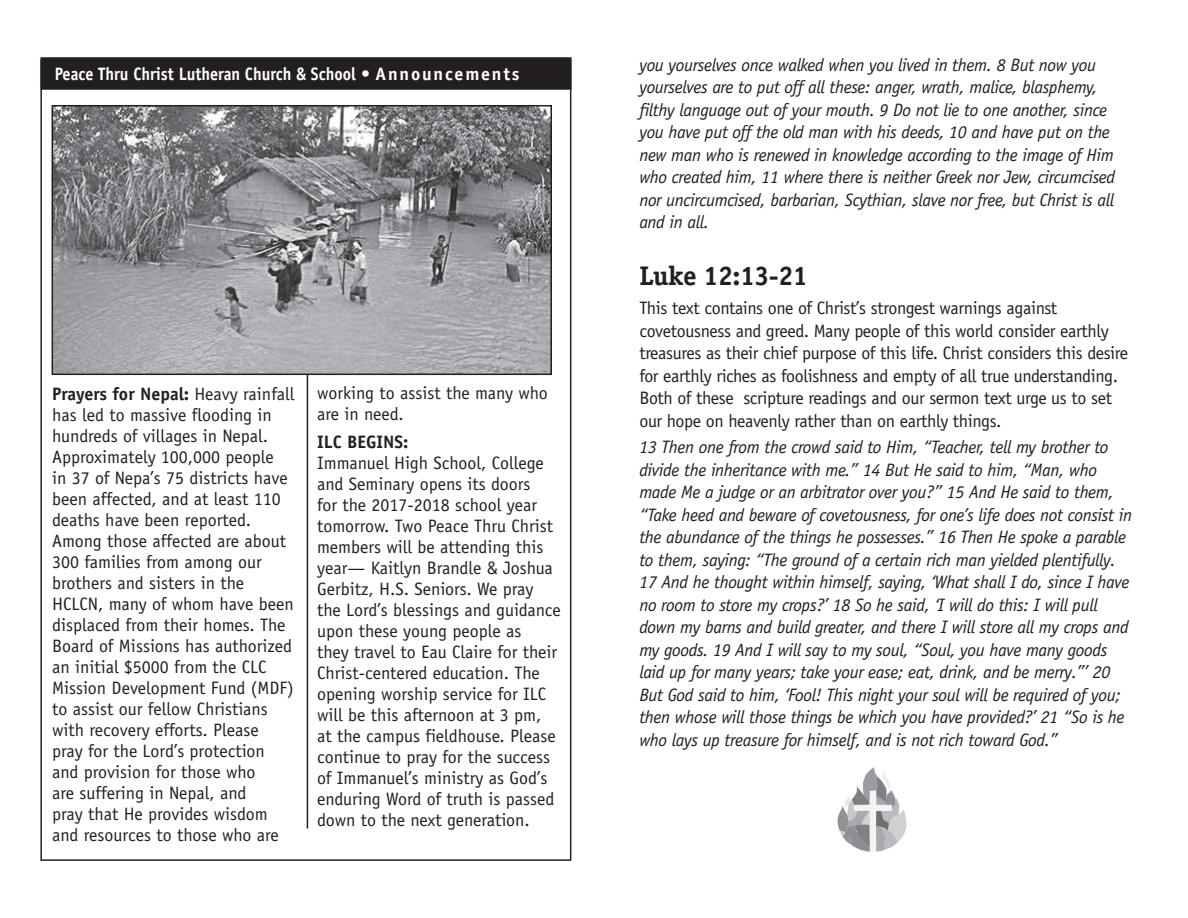
<style>
.page{position:relative;width:1188px;height:918px;background:#fff}
.page>*{position:absolute;margin:0;border:0;box-sizing:border-box;transform-origin:0 0}
.t1{font:700 27px "Officina Serif";letter-spacing:-.02em;color:#231f20}
.t2{font:italic 18px/22.5px "Officina Sans";letter-spacing:-.02em;color:#231f20}
.scriputr_reading_hea{font:18px/21px "Officina Sans";color:#231f20}
.scriputr_reading_hea-2{font:18px/22.5px "Officina Sans";letter-spacing:-.02em;color:#231f20}
.t3{font:700 18px "Officina Sans";color:#fff;scale:.9 1}
.s1{font-weight:700}
</style>
<div class="page">
<div style="left:41px;top:58px;width:530px;height:31px;background:#231f20"></div>
<div style="left:41px;top:57px;width:531px;height:33px;border:2px solid #231f20"></div>
<hr style="left:307px;top:106px;width:1px;height:722px;background:#231f20">
<img style="left:55px;top:108px;width:494px;height:264px">
<div style="left:52px;top:105px;width:500px;height:270px;border:2px solid #231f20"></div>
<img style="left:837px;top:767px;width:70px;height:85px">
<p class="t3" style="left:55px;top:62px;width:518px">Peace Thru Christ Lutheran Church &amp; School • Announcements</p>
<p class="scriputr_reading_hea" style="left:52px;top:383px;width:244px"><span class="s1">Prayers for Nepal:</span> Heavy rainfall has led to massive flooding in hundreds of villages in Nepal.<br>Approximately 100,000 people<br>in 37 of Nepa’s 75 districts have been affected, and at least 110 deaths have been reported.<br>Among those affected are about<br>300 families from among our brothers and sisters in the<br>HCLCN, many of whom have been displaced from their homes. The<br>Board of Missions has authorized an initial $5000 from the CLC<br>Mission Development Fund (MDF) to assist our fellow Christians with recovery efforts. Please<br>pray for the Lord’s protection and provision for those who<br>are suffering in Nepal, and<br>pray that He provides wisdom and resources to those who are</p>
<p class="scriputr_reading_hea" style="left:317px;top:383px;width:232px">working to assist the many who are in need.</p>
<p class="scriputr_reading_hea" style="left:317px;top:431px;width:245px"><span class="s1">ILC BEGINS:<br></span>Immanuel High School, College and Seminary opens its doors<br>for the 2017-2018 school year tomorrow. Two Peace Thru Christ members will be attending this year— Kaitlyn Brandle &amp; Joshua<br>Gerbitz, H.S. Seniors. We pray the Lord’s blessings and guidance upon these young people as<br>they travel to Eau Claire for their<br>Christ-centered education. The opening worship service for ILC will be this afternoon at 3 pm,<br>at the campus fieldhouse. Please continue to pray for the success of Immanuel’s ministry as God’s enduring Word of truth is passed down to the next generation.</p>
<p class="t2" style="left:639px;top:53px;width:477px">you yourselves once walked when you lived in them. 8 But now you yourselves are to put off all these: anger, wrath, malice, blasphemy, filthy language out of your mouth. 9 Do not lie to one another, since you have put off the old man with his deeds, 10 and have put on the new man who is renewed in knowledge according to the image of Him who created him, 11 where there is neither Greek nor Jew, circumcised nor uncircumcised, barbarian, Scythian, slave nor free, but Christ is all and in all.</p>
<p class="t1" style="left:639px;top:259px;width:170px">Luke 12:13-21</p>
<p class="scriputr_reading_hea-2" style="left:639px;top:297px;width:490px">This text contains one of Christ’s strongest warnings against covetousness and greed. Many people of this world consider earthly treasures as their chief purpose of this life. Christ considers this desire for earthly riches as foolishness and empty of all true understanding.<br>Both of these scripture readings and our sermon text urge us to set our hope on heavenly rather than on earthly things.</p>
<p class="t2" style="left:639px;top:436px;width:494px">13 Then one from the crowd said to Him, “Teacher, tell my brother to divide the inheritance with me.” 14 But He said to him, “Man, who made Me a judge or an arbitrator over you?” 15 And He said to them, “Take heed and beware of covetousness, for one’s life does not consist in the abundance of the things he possesses.” 16 Then He spoke a parable to them, saying: “The ground of a certain rich man yielded plentifully.<br>17 And he thought within himself, saying, ‘What shall I do, since I have no room to store my crops?’ 18 So he said, ‘I will do this: I will pull down my barns and build greater, and there I will store all my crops and my goods. 19 And I will say to my soul, “Soul, you have many goods laid up for many years; take your ease; eat, drink, and be merry.”’ 20<br>But God said to him, ‘Fool! This night your soul will be required of you; then whose will those things be which you have provided?’ 21 “So is he who lays up treasure for himself, and is not rich toward God.”</p>
</div>
